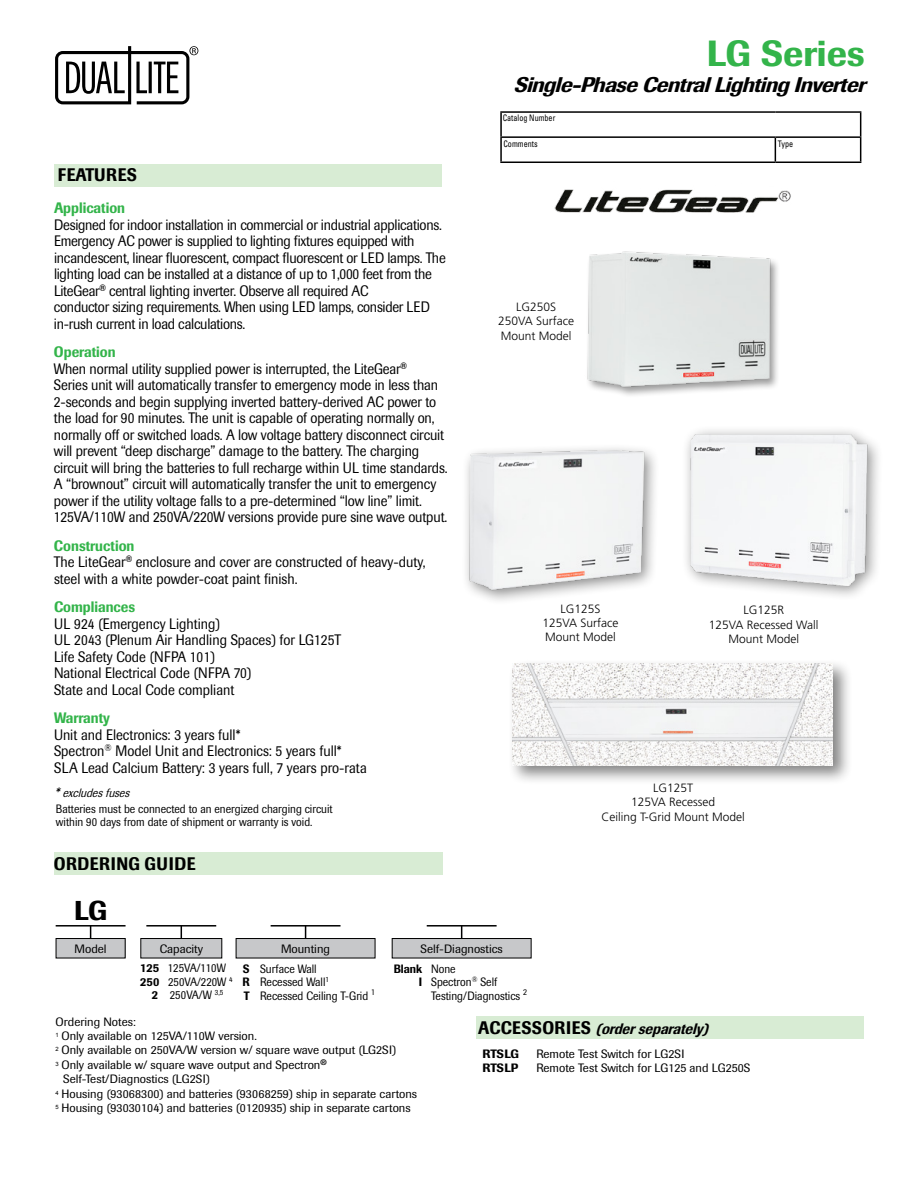
<style>
.page{position:relative;width:918px;height:1188px;background:#fff}
.page>*{position:absolute;margin:0;border:0;box-sizing:border-box;transform-origin:0 0}
.t1{font:500 36px "Imago";color:#33b44a}
.t2{font:500 27px "Imago";color:#000}
.t3{font:italic 500 21px "Imago";color:#000}
.t4{font:500 18px "Imago";letter-spacing:.03em;color:#000;scale:.9 1}
.t5{font:15px/16.5px "Imago";letter-spacing:-.01em;color:#000;scale:.9 1}
.t6{font:500 15px "Imago";color:#33b44a;scale:.9 1}
.t7{font:italic 500 15px "Imago";color:#000;scale:.9 1}
.t8{font:12px/20.1px "Imago";color:#000}
.t9{font:12px/13.5px "Imago";color:#000;scale:.9 1}
.t10{font:300 12px/14.4px "Frutiger";color:#000;text-align:center}
.t11{font:italic 12px "Imago";color:#000;scale:.9 1}
.t12{font:500 12px "Imago";color:#000}
.t13{font:condensed 9px "Univers LT Std";color:#000;scale:.9 1}
.s1{font-weight:500;color:#33b44a}
.s2{font-size:15px}
.s3{font-weight:500}
.s4{font-style:normal;font-size:18px}
</style>
<div class="page">
<svg style="left:55px;top:46px;width:143px;height:58px"></svg>
<div style="left:54px;top:852px;width:388px;height:22px;background:#d8ecd4"></div>
<hr style="left:500px;top:111px;width:275px;height:2px;background:#000">
<hr style="left:500px;top:113px;width:2px;height:23px;background:#000">
<hr style="left:775px;top:111px;width:86px;height:2px;background:#000">
<hr style="left:500px;top:136px;width:275px;height:2px;background:#000">
<hr style="left:500px;top:138px;width:2px;height:24px;background:#000">
<hr style="left:775px;top:136px;width:86px;height:2px;background:#000">
<svg style="left:775px;top:138px;width:1px;height:24px"></svg>
<svg style="left:860px;top:113px;width:1px;height:49px"></svg>
<hr style="left:500px;top:162px;width:275px;height:1px;background:#000">
<hr style="left:775px;top:162px;width:86px;height:1px;background:#000">
<div style="left:54px;top:165px;width:387px;height:22px;background:#d8ecd4"></div>
<div style="left:476px;top:1017px;width:388px;height:22px;background:#d8ecd4"></div>
<img style="left:554px;top:189px;width:237px;height:24px">
<hr style="left:56px;top:925px;width:70px;height:2px;background:#000">
<div style="left:56px;top:939px;width:69px;height:19px;background:#c7c8ca"></div>
<div style="left:56px;top:938px;width:70px;height:20px;border:1px solid #000"></div>
<hr style="left:146px;top:925px;width:70px;height:2px;background:#000">
<div style="left:141px;top:939px;width:81px;height:19px;background:#c7c8ca"></div>
<div style="left:140px;top:938px;width:82px;height:20px;border:1px solid #000"></div>
<hr style="left:271px;top:925px;width:70px;height:2px;background:#000">
<div style="left:236px;top:939px;width:139px;height:19px;background:#c7c8ca"></div>
<div style="left:236px;top:938px;width:139px;height:20px;border:1px solid #000"></div>
<hr style="left:427px;top:925px;width:70px;height:2px;background:#000">
<div style="left:392px;top:939px;width:139px;height:19px;background:#c7c8ca"></div>
<div style="left:392px;top:938px;width:140px;height:20px;border:1px solid #000"></div>
<img style="left:587px;top:251px;width:191px;height:145px">
<div style="left:507px;top:658px;width:346px;height:128px;background:#000;opacity:.49"></div>
<img style="left:513px;top:664px;width:320px;height:102px">
<img style="left:686px;top:430px;width:192px;height:166px">
<img style="left:466px;top:448px;width:189px;height:150px">
<h1 class="t1" style="left:707px;top:32px;width:160px">LG Series</h1>
<h3 class="t3" style="left:513px;top:72px;width:360px">Single-PhaseCentralLightingInverter</h3>
<p class="t4" style="left:58px;top:164px;width:89px">FEATURES</p>
<p class="t6" style="left:54px;top:199px;width:81px">Application</p>
<p class="t5" style="left:54px;top:216px;width:437px">Designed for indoor installation in commercial or industrial applications.<br>Emergency AC power is supplied to lighting fixtures equipped with incandescent, linear fluorescent, compact fluorescent or LED lamps. The lighting load can be installed at a distance of up to 1,000 feet from the LiteGear<sup>®</sup> central lighting inverter. Observe all required AC<br>conductor sizing requirements. When using LED lamps, consider LED in-rush current in load calculations.</p>
<p class="t5" style="left:54px;top:344px;width:439px"><span class="s1">Operation<br></span>When normal utility supplied power is interrupted, the LiteGear<sup>®<br></sup>Series unit will automatically transfer to emergency mode in less than 2-seconds and begin supplying inverted battery-derived AC power to the load for 90 minutes. The unit is capable of operating normally on, normally off or switched loads. A low voltage battery disconnect circuit will prevent “deep discharge” damage to the battery. The charging circuit will bring the batteries to full recharge within UL time standards.<br>A “brownout” circuit will automatically transfer the unit to emergency power if the utility voltage falls to a pre-determined “low line” limit.<br>125VA/110W and 250VA/220W versions provide pure sine wave output.</p>
<p class="t5" style="left:54px;top:537px;width:414px"><span class="s1">Construction<br></span>The LiteGear<sup>®</sup> enclosure and cover are constructed of heavy-duty, steel with a white powder-coat paint finish.</p>
<p class="t6" style="left:54px;top:598px;width:92px">Compliances</p>
<p class="t5" style="left:54px;top:615px;width:321px">UL 924 (Emergency Lighting)<br>UL 2043 (Plenum Air Handling Spaces) for LG125T Life Safety Code (NFPA 101)<br>National Electrical Code (NFPA 70)<br>State and Local Code compliant</p>
<p class="t6" style="left:54px;top:709px;width:64px">Warranty</p>
<p class="t5" style="left:54px;top:726px;width:349px">Unit and Electronics: 3 years full*<br>Spectron<sup>®</sup> Model Unit and Electronics: 5 years full*<br>SLA Lead Calcium Battery: 3 years full, 7 years pro-rata</p>
<p class="t11" style="left:54px;top:785px;width:89px"><span class="s2">*</span>excludesfuses</p>
<p class="t9" style="left:56px;top:802px;width:309px">Batteries must be connected to an energized charging circuit within 90 days from date of shipment or warranty is void.</p>
<p class="t4" style="left:54px;top:853px;width:159px">ORDERING GUIDE</p>
<p class="t13" style="left:503px;top:112px;width:60px">Catalog Number</p>
<p class="t13" style="left:503px;top:138px;width:39px">Comments</p>
<p class="t13" style="left:778px;top:138px;width:18px">Type</p>
<p class="t10" style="left:498px;top:300px;width:78px">LG250S<br>250VA Surface<br>Mount Model</p>
<p class="t10" style="left:542px;top:601px;width:78px">LG125S<br>125VA Surface<br>Mount Model</p>
<p class="t10" style="left:709px;top:603px;width:111px">LG125R<br>125VA Recessed Wall<br>Mount Model</p>
<p class="t10" style="left:602px;top:781px;width:145px">LG125T<br>125VA Recessed<br>Ceiling T-Grid Mount Model</p>
<h2 class="t2" style="left:74px;top:894px;width:35px">LG</h2>
<p class="t8" style="left:75px;top:939px;width:34px">Model</p>
<p class="t8" style="left:140px;top:939px;width:87px;line-height:19.2px;text-align:center">Capacity<br><span class="s3">125</span> 125VA/110W</p>
<p class="t9" style="left:140px;top:975px;width:104px;text-align:center"><span class="s3">250</span> 250VA/220W <sup>4<br></sup><span class="s3">2</span> 250VA/W <sup>3,5</sup></p>
<p class="t8" style="left:243px;top:939px;width:89px;text-indent:38px">Mounting<br><span class="s3">S</span> Surface Wall</p>
<p class="t9" style="left:242px;top:976px;width:149px"><span class="s3">R</span> Recessed Wall<sup>1<br></sup><span class="s3">T</span> Recessed Ceiling T-Grid <sup>1</sup></p>
<p class="t8" style="left:394px;top:939px;width:111px;text-indent:27px">Self-Diagnostics<br><span class="s3">Blank</span> None</p>
<p class="t9" style="left:431px;top:976px;width:108px;text-indent:-12px"><span class="s3">I</span> Spectron<sup>®</sup> Self<br>Testing/Diagnostics <sup>2</sup></p>
<p class="t8" style="left:56px;top:1012px;width:82px">Ordering Notes:</p>
<p class="t8" style="left:56px;top:1026px;width:203px"><sup>1</sup> Only available on 125VA/110W version.</p>
<p class="t8" style="left:56px;top:1040px;width:342px"><sup>2</sup> Only available on 250VA/W version w/ square wave output (LG2SI)</p>
<p class="t8" style="left:56px;top:1055px;width:273px"><sup>3</sup> Only available w/ square wave output and Spectron<sup>®</sup></p>
<p class="t8" style="left:63px;top:1069px;width:148px">Self-Test/Diagnostics (LG2SI)</p>
<p class="t8" style="left:56px;top:1084px;width:363px"><sup>4</sup> Housing (93068300) and batteries (93068259) ship in separate cartons</p>
<p class="t8" style="left:56px;top:1098px;width:357px"><sup>5</sup> Housing (93030104) and batteries (0120935) ship in separate cartons</p>
<p class="t7" style="left:478px;top:1019px;width:262px"><span class="s4">A C C E S S O R I E S</span> (orderseparately)</p>
<p class="t12" style="left:482px;top:1047px;width:38px">RTSLG</p>
<p class="t8" style="left:536px;top:1044px;width:150px">Remote Test Switch for LG2SI</p>
<p class="t12" style="left:482px;top:1061px;width:38px">RTSLP</p>
<p class="t8" style="left:536px;top:1058px;width:216px">Remote Test Switch for LG125 and LG250S</p>
</div>
